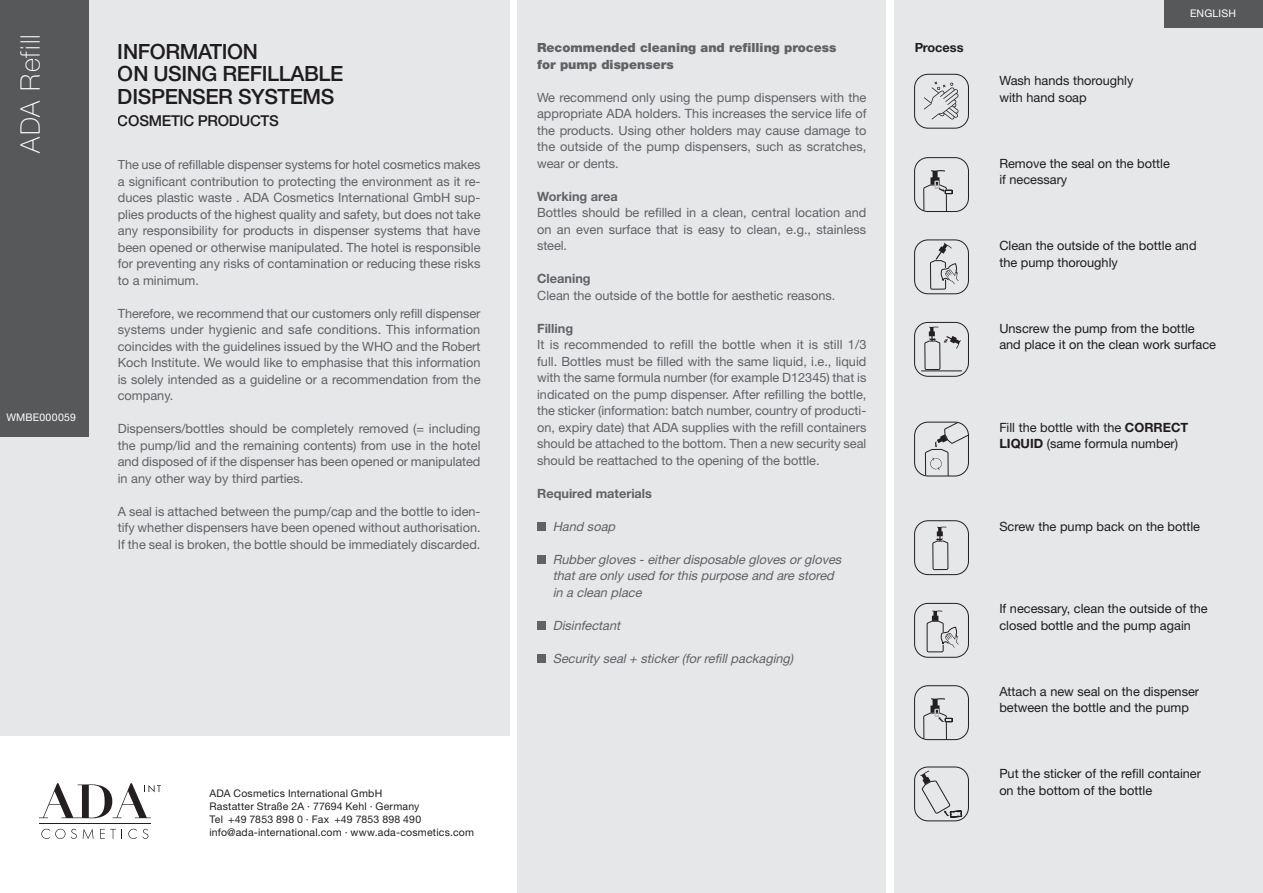
<style>
.page{position:relative;width:1263px;height:893px;background:#fff}
.page>*{position:absolute;margin:0;border:0;box-sizing:border-box;transform-origin:0 0}
.Produktbez-Customize{font:100 27px "Helvetica Neue LT";letter-spacing:.04em;color:#fff}
.t1{font:500 21px/22.5px "Helvetica Neue LT";letter-spacing:-.02em;color:#231f20}
.t2{font:500 15px "Helvetica Neue LT";letter-spacing:-.02em;color:#231f20}
.t3{font:12.75px/16.5px "Helvetica Neue";color:#6c6d70;text-align:justify}
.t4{font:12.75px/16.5px "Helvetica Neue";color:#231f20}
.t5{font:italic 12.75px/16.5px "Helvetica Neue East A";color:#6c6d70}
.t6{font:900 12.75px/16.5px "Helvetica Neue";color:#6c6d70}
.t7{font:700 12.75px "Helvetica Neue East A";color:#6c6d70}
.t8{font:700 12.75px "Helvetica Neue East A";color:#231f20}
.Fließtext{font:10.5px "Helvetica Neue";letter-spacing:.02em;color:#231f20}
.Fließtext-2{font:10.5px "Helvetica Neue";letter-spacing:.015em;color:#fff}
.s1{font-family:"Helvetica Neue East A";font-weight:700}
</style>
<div class="page">
<div style="left:518px;top:0;width:368px;height:893px;background:#e6e7e9"></div>
<div style="left:895px;top:0;width:368px;height:893px;background:#e6e7e9"></div>
<div style="left:0;top:0;width:509px;height:736px;background:#e6e7e9"></div>
<div style="left:1164px;top:0;width:99px;height:27px;background:#57585a"></div>
<div style="left:537px;top:522px;width:9px;height:9px;background:#616266"></div>
<div style="left:537px;top:555px;width:9px;height:9px;background:#616266"></div>
<div style="left:537px;top:621px;width:9px;height:9px;background:#616266"></div>
<div style="left:537px;top:654px;width:9px;height:9px;background:#616266"></div>
<div style="left:914px;top:74px;width:55px;height:54px;border:1px solid #231f20;border-radius:13px"></div>
<svg style="left:924px;top:82px;width:34px;height:37px"></svg>
<div style="left:914px;top:767px;width:55px;height:54px;border:1px solid #231f20;border-radius:13px"></div>
<svg style="left:920px;top:770px;width:42px;height:50px"></svg>
<div style="left:914px;top:240px;width:55px;height:54px;border:1px solid #231f20;border-radius:13px"></div>
<div style="left:914px;top:603px;width:55px;height:55px;border:1px solid #231f20;border-radius:13px"></div>
<div style="left:914px;top:322px;width:55px;height:55px;border:1px solid #231f20;border-radius:13px"></div>
<hr style="left:921px;top:371px;width:40px;height:1px;background:#231f20">
<div style="left:914px;top:520px;width:55px;height:55px;border:1px solid #231f20;border-radius:13px"></div>
<div style="left:914px;top:157px;width:55px;height:55px;border:1px solid #231f20;border-radius:13px"></div>
<svg style="left:923px;top:157px;width:29px;height:55px"></svg>
<div style="left:914px;top:685px;width:55px;height:55px;border:1px solid #231f20;border-radius:13px"></div>
<svg style="left:923px;top:527px;width:36px;height:214px"></svg>
<div style="left:914px;top:422px;width:55px;height:54px;border:1px solid #231f20;border-radius:13px"></div>
<svg style="left:924px;top:243px;width:45px;height:234px"></svg>
<div style="left:0;top:0;width:88px;height:436px;background:#57585a"></div>
<hr style="left:39px;top:823px;width:112px;height:1px;background:#231f20">
<svg style="left:41px;top:829px;width:36px;height:10px"></svg>
<svg style="left:83px;top:829px;width:11px;height:10px"></svg>
<svg style="left:100px;top:829px;width:16px;height:10px"></svg>
<svg style="left:128px;top:829px;width:20px;height:10px"></svg>
<svg style="left:39px;top:783px;width:122px;height:35px"></svg>
<p class="Produktbez-Customize" style="left:15px;top:153px;width:120px;rotate:-90deg">ADA Refill</p>
<p class="Fließtext-2" style="left:6px;top:411px;width:71px">WMBE000059</p>
<h2 class="t1" style="left:118px;top:40px;width:227px">INFORMATION<br>ON USING REFILLABLE<br>DISPENSER SYSTEMS</h2>
<p class="t2" style="left:118px;top:112px;width:163px">COSMETIC PRODUCTS</p>
<p class="t3" style="left:118px;top:156px;width:364px">The use of refillable dispenser systems for hotel cosmetics makes a significant contribution to protecting the environment as it re&shy;duces plastic waste . ADA Cosmetics International GmbH sup&shy;plies products of the highest quality and safety, but does not take any responsibility for products in dispenser systems that have been opened or otherwise manipulated. The hotel is responsible for preventing any risks of contamination or reducing these risks to a minimum.</p>
<p class="t3" style="left:118px;top:305px;width:364px">Therefore, we recommend that our customers only refill dispenser systems under hygienic and safe conditions. This information coincides with the guidelines issued by the WHO and the Robert Koch Institute. We would like to emphasise that this information is solely intended as a guideline or a recommendation from the company.</p>
<p class="t3" style="left:118px;top:420px;width:364px">Dispensers/bottles should be completely removed (= including the pump/lid and the remaining contents) from use in the hotel and disposed of if the dispenser has been opened or manipulated in any other way by third parties.</p>
<p class="t3" style="left:118px;top:503px;width:364px">A seal is attached between the pump/cap and the bottle to iden&shy;tify whether dispensers have been opened without authorisation.<br>If the seal is broken, the bottle should be immediately discarded.</p>
<p class="Fließtext" style="left:209px;top:787px;width:174px">ADA Cosmetics International GmbH</p>
<p class="Fließtext" style="left:209px;top:800px;width:212px">Rastatter Straße 2A · 77694 Kehl · Germany</p>
<p class="Fließtext" style="left:209px;top:813px;width:213px">Tel +49 7853 898 0 · Fax +49 7853 898 490</p>
<p class="Fließtext" style="left:209px;top:826px;width:266px">info@ada-international.com · www.ada-cosmetics.com</p>
<p class="t6" style="left:537px;top:39px;width:301px">Recommended cleaning and refilling process for pump dispensers</p>
<p class="t3" style="left:537px;top:89px;width:331px">We recommend only using the pump dispensers with the appropriate ADA holders. This increases the service life of the products. Using other holders may cause damage to the outside of the pump dispensers, such as scratches, wear or dents.</p>
<p class="t7" style="left:537px;top:188px;width:82px">Working area</p>
<p class="t3" style="left:537px;top:204px;width:331px">Bottles should be refilled in a clean, central location and on an even surface that is easy to clean, e.g., stainless steel.</p>
<p class="t7" style="left:537px;top:271px;width:55px">Cleaning</p>
<p class="t3" style="left:537px;top:287px;width:300px">Clean the outside of the bottle for aesthetic reasons.</p>
<p class="t7" style="left:537px;top:320px;width:38px">Filling</p>
<p class="t3" style="left:537px;top:336px;width:331px">It is recommended to refill the bottle when it is still 1/3 full. Bottles must be filled with the same liquid, i.e., liquid with the same formula number (for example D12345) that is indicated on the pump dispenser. After refilling the bottle, the sticker (information: batch number, country of producti&shy;on, expiry date) that ADA supplies with the refill containers should be attached to the bottom. Then a new security seal should be reattached to the opening of the bottle.</p>
<p class="t7" style="left:537px;top:485px;width:116px">Required materials</p>
<p class="t5" style="left:553px;top:518px;width:64px">Hand soap</p>
<p class="t5" style="left:553px;top:551px;width:290px">Rubber gloves - either disposable gloves or gloves that are only used for this purpose and are stored in a clean place</p>
<p class="t5" style="left:553px;top:617px;width:69px">Disinfectant</p>
<p class="t5" style="left:553px;top:650px;width:242px">Security seal + sticker (for refill packaging)</p>
<p class="t8" style="left:914px;top:40px;width:51px">Process</p>
<p class="Fließtext-2" style="left:1190px;top:7px;width:47px">ENGLISH</p>
<p class="t4" style="left:999px;top:72px;width:136px">Wash hands thoroughly with hand soap</p>
<p class="t4" style="left:999px;top:155px;width:172px">Remove the seal on the bottle if necessary</p>
<p class="t4" style="left:999px;top:237px;width:199px">Clean the outside of the bottle and the pump thoroughly</p>
<p class="t4" style="left:999px;top:320px;width:218px">Unscrew the pump from the bottle and place it on the clean work surface</p>
<p class="t4" style="left:999px;top:419px;width:190px">Fill the bottle with the <span class="s1">CORRECT<br>LIQUID</span> (same formula number)</p>
<p class="t4" style="left:999px;top:518px;width:202px">Screw the pump back on the bottle</p>
<p class="t4" style="left:999px;top:600px;width:210px">If necessary, clean the outside of the closed bottle and the pump again</p>
<p class="t4" style="left:999px;top:683px;width:201px">Attach a new seal on the dispenser between the bottle and the pump</p>
<p class="t4" style="left:999px;top:765px;width:203px">Put the sticker of the refill container on the bottom of the bottle</p>
</div>
